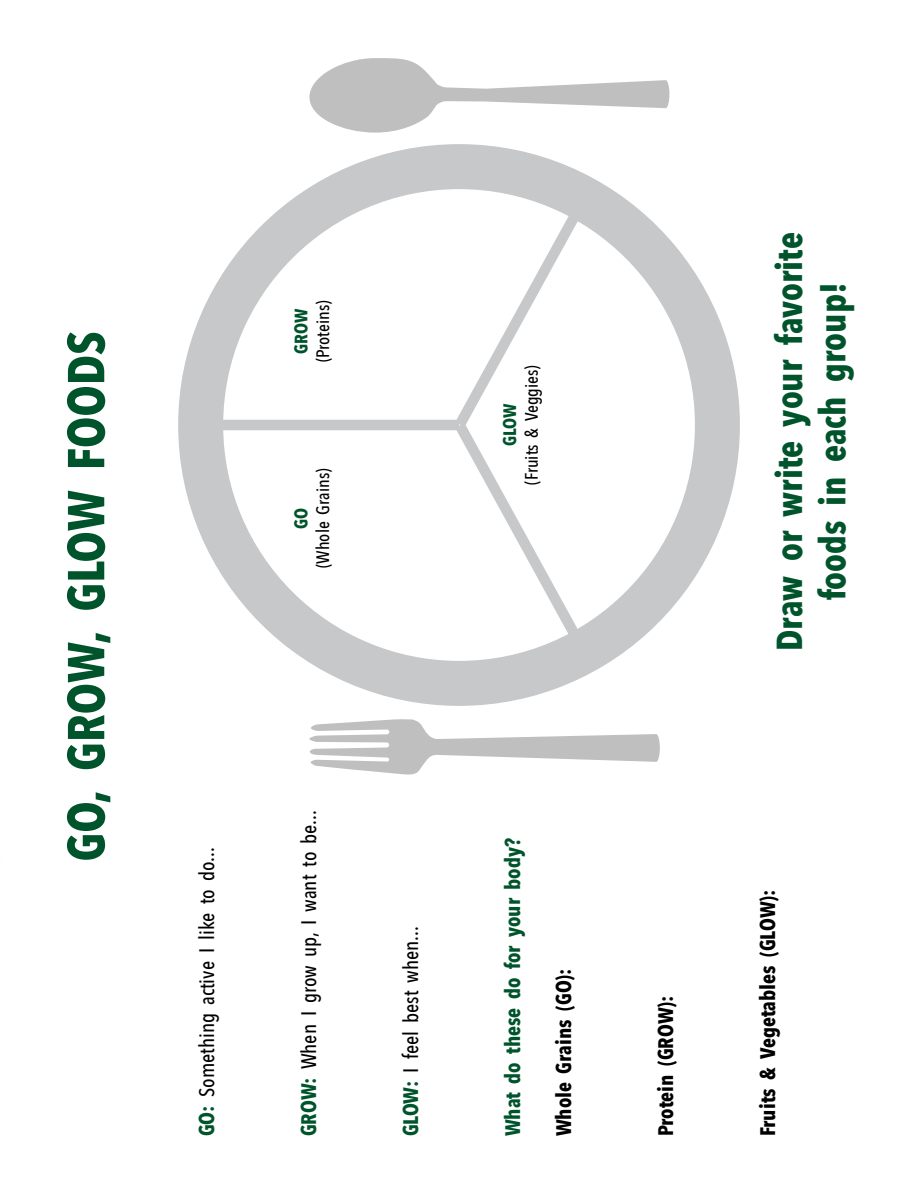
<style>
.page{position:relative;width:918px;height:1188px;background:#fff}
.page>*{position:absolute;margin:0;border:0;box-sizing:border-box;transform-origin:0 0}
.t1{font:700 51.3px "Avenir Next Condensed";color:#00542b}
.t2{font:700 36px/43.2px "Avenir Next Condensed";color:#00542b;text-align:center}
.t3{font:500 21px "Avenir Next Condensed";color:#000}
.t4{font:700 21px "Avenir Next Condensed";color:#000}
.t5{font:700 21px "Avenir Next Condensed";color:#00542b}
.t6{font:500 18px "Avenir Next Condensed";color:#000}
.t7{font:700 18px "Avenir Next Condensed";color:#00542b}
.s1{font-weight:700;color:#00542b}
</style>
<div class="page">
<div style="left:178px;top:144px;width:562px;height:562px;border:45px solid #c7c8ca;border-radius:50%"></div>
<div style="left:213px;top:420px;width:246px;height:10px;background:#c7c8ca"></div>
<svg style="left:446px;top:191px;width:149px;height:468px"></svg>
<svg style="left:309px;top:719px;width:351px;height:56px"></svg>
<svg style="left:309px;top:58px;width:360px;height:75px"></svg>
<h1 class="t1" style="left:55px;top:862px;width:532px;rotate:-90deg">GO, GROW, GLOW FOODS</h1>
<p class="t7" style="left:290px;top:354px;width:47px;rotate:-90deg">GROW</p>
<p class="t6" style="left:312px;top:362px;width:64px;rotate:-90deg">(Proteins)</p>
<p class="t6" style="left:312px;top:568px;width:101px;rotate:-90deg">(Whole Grains)</p>
<p class="t7" style="left:290px;top:529px;width:23px;rotate:-90deg">GO</p>
<p class="t3" style="left:194px;top:1136px;width:290px;rotate:-90deg"><span class="s1">GO:</span> Something active I like to do...</p>
<p class="t3" style="left:296px;top:1136px;width:328px;rotate:-90deg"><span class="s1">GROW:</span> When I grow up, I want to be...</p>
<p class="t3" style="left:398px;top:1136px;width:212px;rotate:-90deg"><span class="s1">GLOW:</span> I feel best when...</p>
<p class="t6" style="left:521px;top:485px;width:121px;rotate:-90deg">(Fruits &amp; Veggies)</p>
<p class="t7" style="left:499px;top:446px;width:44px;rotate:-90deg">GLOW</p>
<p class="t5" style="left:500px;top:1136px;width:300px;rotate:-90deg">What do these do for your body?</p>
<p class="t4" style="left:551px;top:1136px;width:170px;rotate:-90deg">Whole Grains (GO):</p>
<p class="t4" style="left:653px;top:1136px;width:143px;rotate:-90deg">Protein (GROW):</p>
<h2 class="t2" style="left:768px;top:651px;width:420px;rotate:-90deg">Draw or write your favorite foods in each group!</h2>
<p class="t4" style="left:755px;top:1136px;width:248px;rotate:-90deg">Fruits &amp; Vegetables (GLOW):</p>
</div>
